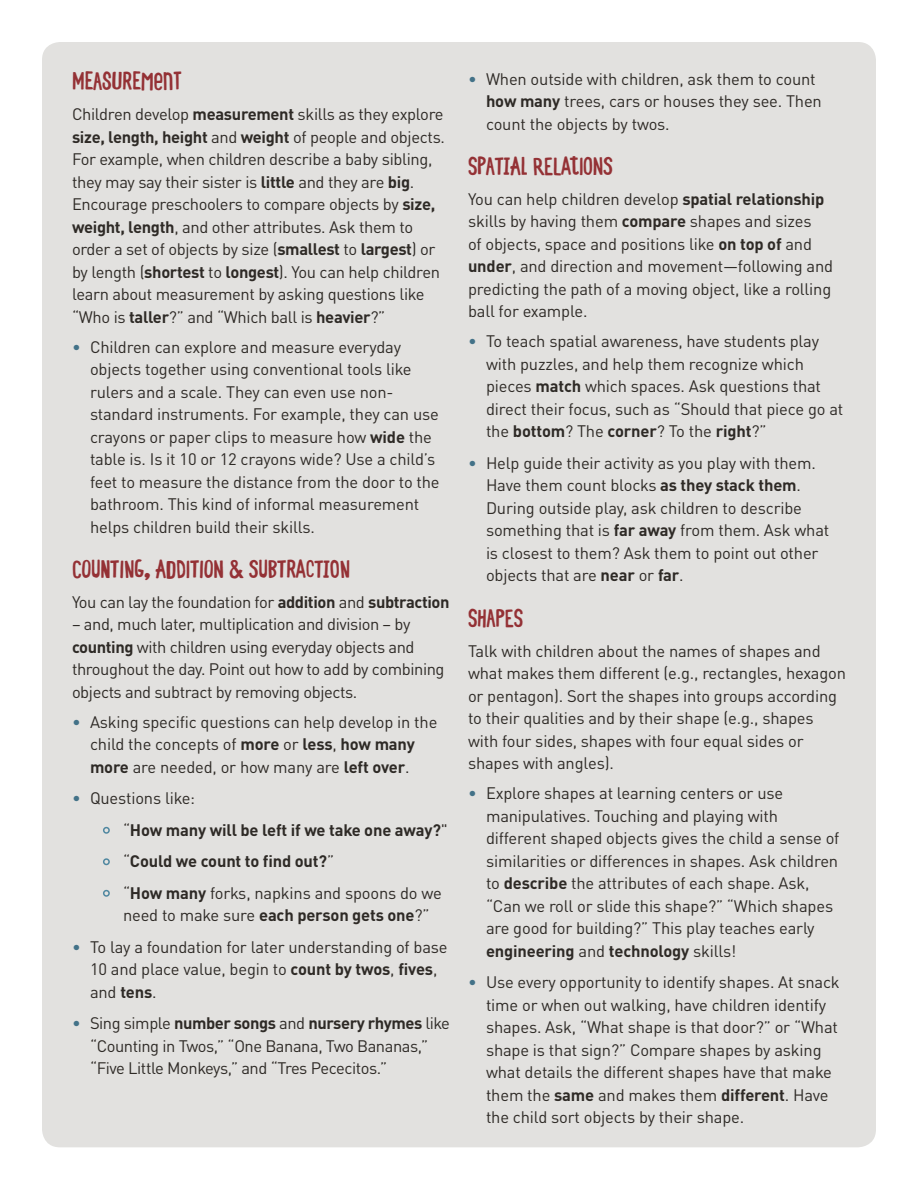
<style>
.page{position:relative;width:918px;height:1188px;background:#fff}
.page>*{position:absolute;margin:0;border:0;box-sizing:border-box;transform-origin:0 0}
.Heading_2{font:24px "TRS Hand F Bold";letter-spacing:-.01em;color:#943135}
.Body_Text{font:16.5px/22.5px "DINOT";letter-spacing:-.01em;color:#2e2a26}
.t1{font:700 16.5px "DINOT";letter-spacing:-.01em;color:#2e2a26}
.s1{font-weight:700}
.s2{color:#437288}
.s3{font-weight:400}
</style>
<div class="page">
<div style="left:42px;top:42px;width:834px;height:1105px;background:#e2e1df;border-radius:18px"></div>
<div style="left:103px;top:827px;width:7px;height:7px;border:2px solid #4f87a0;border-radius:50%"></div>
<div style="left:103px;top:858px;width:7px;height:7px;border:2px solid #4f87a0;border-radius:50%"></div>
<div style="left:103px;top:890px;width:7px;height:7px;border:2px solid #4f87a0;border-radius:50%"></div>
<h3 class="Heading_2" style="left:72px;top:67px;width:111px">MEASUREMENT</h3>
<p class="Body_Text" style="left:72px;top:103px;width:374px">Children develop <span class="s1">measurement</span> skills as they explore <span class="s1">size, length, height</span> and <span class="s1">weight</span> of people and objects.<br>For example, when children describe a baby sibling, they may say their sister is <span class="s1">little</span> and they are <span class="s1">big</span>.<br>Encourage preschoolers to compare objects by <span class="s1">size, weight, length</span>, and other attributes. Ask them to order a set of objects by size (<span class="s1">smallest</span> to <span class="s1">largest</span>) or by length (<span class="s1">shortest</span> to <span class="s1">longest</span>). You can help children learn about measurement by asking questions like “Who is <span class="s1">taller</span>?” and “Which ball is <span class="s1">heavier</span>?”</p>
<p class="Body_Text" style="left:90px;top:335px;width:351px;text-indent:-18px"><span class="s2">•</span> Children can explore and measure everyday objects together using conventional tools like rulers and a scale. They can even use non&shy;standard instruments. For example, they can use crayons or paper clips to measure how <span class="s1">wide</span> the table is. Is it 10 or 12 crayons wide? Use a child’s feet to measure the distance from the door to the bathroom. This kind of informal measurement helps children build their skills.</p>
<h3 class="Heading_2" style="left:72px;top:555px;width:280px">COUNTING, ADDITION &amp; SUBTRACTION</h3>
<p class="Body_Text" style="left:72px;top:590px;width:379px">You can lay the foundation for <span class="s1">addition</span> and <span class="s1">subtraction</span></p>
<p class="Body_Text" style="left:72px;top:613px;width:374px">– and, much later, multiplication and division – by <span class="s1">counting</span> with children using everyday objects and throughout the day. Point out how to add by combining objects and subtract by removing objects.</p>
<p class="Body_Text" style="left:90px;top:710px;width:349px;text-indent:-18px"><span class="s2">•</span> Asking specific questions can help develop in the child the concepts of <span class="s1">more</span> or <span class="s1">less</span>, <span class="s1">how many more</span> are needed, or how many are <span class="s1">left over</span>.</p>
<p class="Body_Text" style="left:72px;top:787px;width:125px"><span class="s2">•</span> Questions like:</p>
<p class="t1" style="left:123px;top:819px;width:326px"><span class="s3">“</span>How many will be left if we take one away?<span class="s3">"</span></p>
<p class="t1" style="left:123px;top:851px;width:213px"><span class="s3">“</span>Could we count to find out?<span class="s3">”</span></p>
<p class="Body_Text" style="left:123px;top:881px;width:320px">“<span class="s1">How many</span> forks, napkins and spoons do we need to make sure <span class="s1">each person gets one</span>?”</p>
<p class="Body_Text" style="left:90px;top:935px;width:359px;text-indent:-18px"><span class="s2">•</span> To lay a foundation for later understanding of base<br>10 and place value, begin to <span class="s1">count by twos</span>, <span class="s1">fives</span>, and <span class="s1">tens</span>.</p>
<p class="Body_Text" style="left:90px;top:1012px;width:361px;text-indent:-18px"><span class="s2">•</span> Sing simple <span class="s1">number songs</span> and <span class="s1">nursery rhymes</span> like “Counting in Twos,” “One Banana, Two Bananas,” “Five Little Monkeys,” and “Tres Pececitos.”</p>
<p class="Body_Text" style="left:486px;top:67px;width:337px;text-indent:-18px"><span class="s2">•</span> When outside with children, ask them to count <span class="s1">how many</span> trees, cars or houses they see. Then count the objects by twos.</p>
<h3 class="Heading_2" style="left:468px;top:152px;width:147px">SPATIAL RELATIONS</h3>
<p class="Body_Text" style="left:468px;top:187px;width:367px">You can help children develop <span class="s1">spatial relationship </span>skills by having them <span class="s1">compare</span> shapes and sizes<br>of objects, space and positions like <span class="s1">on top of</span> and <span class="s1">under</span>, and direction and movement—following and predicting the path of a moving object, like a rolling ball for example.</p>
<p class="Body_Text" style="left:486px;top:330px;width:359px;text-indent:-18px"><span class="s2">•</span> To teach spatial awareness, have students play with puzzles, and help them recognize which pieces <span class="s1">match</span> which spaces. Ask questions that direct their focus, such as “Should that piece go at the <span class="s1">bottom</span>? The <span class="s1">corner</span>? To the <span class="s1">right</span>?”</p>
<p class="Body_Text" style="left:486px;top:451px;width:345px;text-indent:-18px"><span class="s2">•</span> Help guide their activity as you play with them.<br>Have them count blocks <span class="s1">as they stack them</span>.<br>During outside play, ask children to describe something that is <span class="s1">far away</span> from them. Ask what is closest to them? Ask them to point out other objects that are <span class="s1">near</span> or <span class="s1">far</span>.</p>
<h3 class="Heading_2" style="left:468px;top:603px;width:57px">SHAPES</h3>
<p class="Body_Text" style="left:468px;top:639px;width:379px">Talk with children about the names of shapes and what makes them different (e.g., rectangles, hexagon or pentagon). Sort the shapes into groups according to their qualities and by their shape (e.g., shapes with four sides, shapes with four equal sides or shapes with angles).</p>
<p class="Body_Text" style="left:486px;top:782px;width:355px;text-indent:-18px"><span class="s2">•</span> Explore shapes at learning centers or use manipulatives. Touching and playing with different shaped objects gives the child a sense of similarities or differences in shapes. Ask children to <span class="s1">describe</span> the attributes of each shape. Ask, “Can we roll or slide this shape?” “Which shapes are good for building?” This play teaches early <span class="s1">engineering</span> and <span class="s1">technology</span> skills!</p>
<p class="Body_Text" style="left:486px;top:971px;width:355px;text-indent:-18px"><span class="s2">•</span> Use every opportunity to identify shapes. At snack time or when out walking, have children identify shapes. Ask, “What shape is that door?” or “What shape is that sign?” Compare shapes by asking what details the different shapes have that make them the <span class="s1">same</span> and makes them <span class="s1">different</span>. Have the child sort objects by their shape.</p>
</div>
